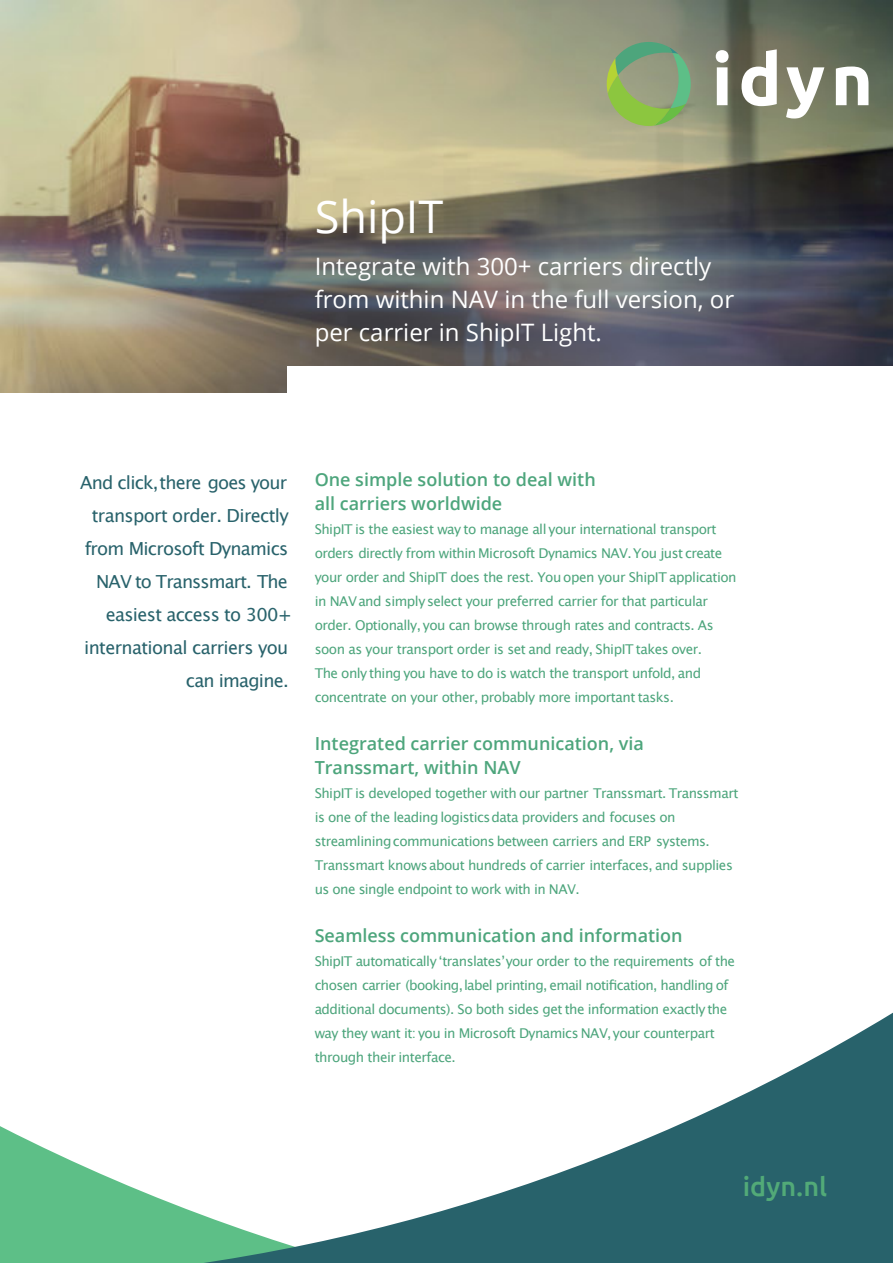
<style>
.page{position:relative;width:893px;height:1263px;background:#fff}
.page>*{position:absolute;margin:0;border:0;box-sizing:border-box;transform-origin:0 0}
.t1{font:45px "Open Sans";color:#fff}
.t2{font:500 27px "Ubuntu";color:#52aa78}
.t3{font:24px/33px "Open Sans";color:#fff}
.t4{font:18px/33px "Lucida Grande";letter-spacing:-.04em;color:#28626b;text-align:right}
.t5{font:600 18px/24px "Open Sans";color:#4da57c}
.t6{font:13.5px/24px "Lucida Grande";letter-spacing:-.035em;color:#4da57c}
</style>
<div class="page">
<img style="left:0;top:0;width:893px;height:392px">
<svg style="left:607px;top:42px;width:84px;height:84px;background:#87a970"></svg>
<svg style="left:716px;top:50px;width:12px;height:55px"></svg>
<svg style="left:741px;top:49px;width:36px;height:57px"></svg>
<svg style="left:786px;top:67px;width:38px;height:52px"></svg>
<svg style="left:836px;top:67px;width:32px;height:38px"></svg>
<div style="left:287px;top:366px;width:606px;height:99px;background:#fff"></div>
<svg style="left:0;top:1012px;width:893px;height:251px"></svg>
<h1 class="t1" style="left:315px;top:198px;width:130px">ShipIT</h1>
<h3 class="t3" style="left:315px;top:252px;width:421px">Integrate with 300+ carriers directly from within NAV in the full version, or per carrier in ShipIT Light.</h3>
<h3 class="t4" style="left:80px;top:467px;width:213px">And click,there goes your transport order. Directly from Microsoft Dynamics<br>NAV to Transsmart. The easiest access to 300+ international carriers you can imagine.</h3>
<h3 class="t5" style="left:315px;top:469px;width:283px">One simple solution to deal with all carriers worldwide</h3>
<p class="t6" style="left:315px;top:518px;width:423px">ShipIT is the easiest way to manage all your international transport orders directly from within Microsoft Dynamics NAV.You just create your order and ShipIT does the rest. You open your ShipIT application in NAVand simply select your preferred carrier for that particular order. Optionally, you can browse through rates and contracts. As soon as your transport order is set and ready, ShipIT takes over.<br>The only thing you have to do is watch the transport unfold, and concentrate on your other, probably more important tasks.</p>
<h3 class="t5" style="left:315px;top:733px;width:331px">Integrated carrier communication, via<br>Transsmart, within NAV</h3>
<p class="t6" style="left:315px;top:782px;width:425px">ShipIT is developed together with our partner Transsmart. Transsmart is one of the leading logisticsdata providers and focuses on streamliningcommunications between carriers and ERP systems.<br>Transsmart knowsabout hundreds of carrier interfaces, and supplies us one single endpoint to work with in NAV.</p>
<h3 class="t5" style="left:315px;top:925px;width:369px">Seamless communication and information</h3>
<p class="t6" style="left:315px;top:950px;width:422px">ShipIT automatically ʻtranslatesʼyour order to the requirements of the chosen carrier (booking,label printing, email notification, handling of additional documents). So both sides get the information exactly the way they want it: you in Microsoft Dynamics NAV,your counterpart through their interface.</p>
<h2 class="t2" style="left:743px;top:1175px;width:86px">idyn.nl</h2>
</div>
